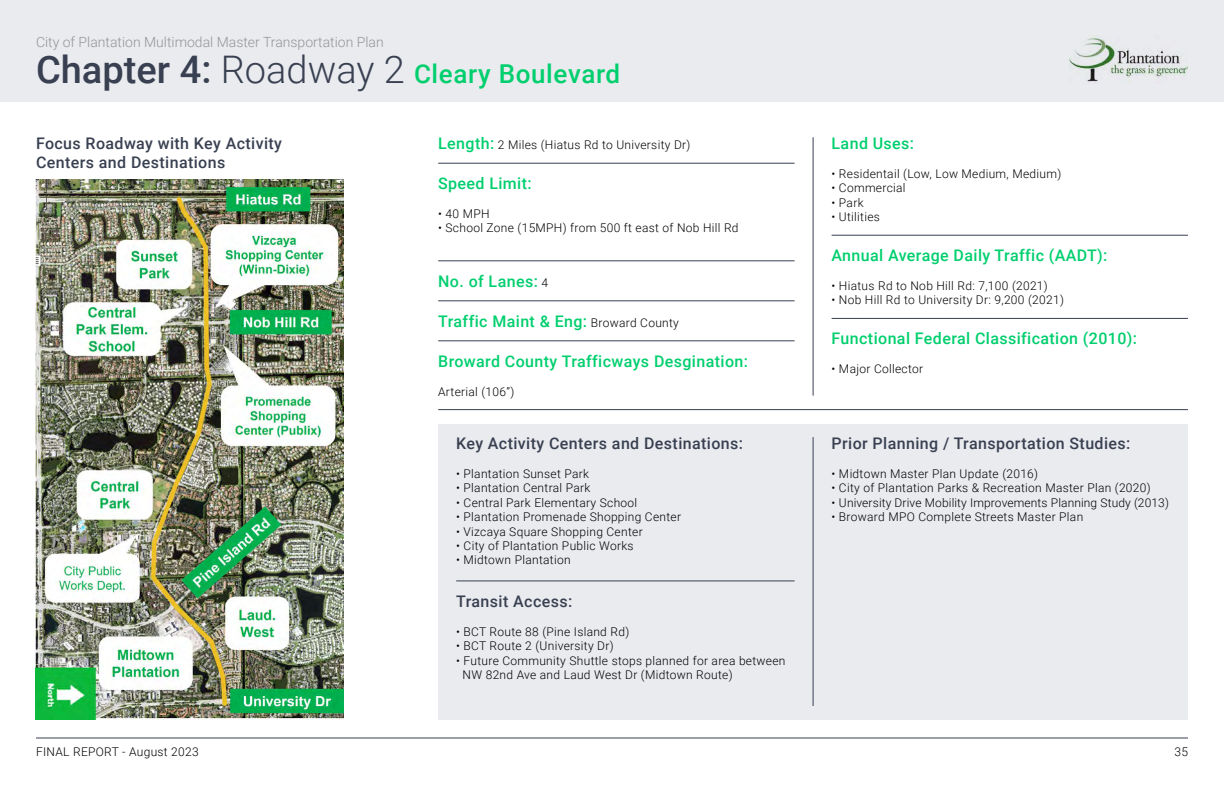
<style>
.page{position:relative;width:1224px;height:792px;background:#fff}
.page>*{position:absolute;margin:0;border:0;box-sizing:border-box;transform-origin:0 0}
.t1{font:500 26px "Roboto";letter-spacing:.025em;color:#00cf6e}
.t2{font:500 16px "Roboto";letter-spacing:.025em;color:#00cf6e}
.t3{font:500 16px/19.2px "Roboto";letter-spacing:.025em;color:#384051}
.t4{font:300 14px "Roboto";color:#939598}
.t5{font:300 12px/14.4px "Roboto";letter-spacing:.025em;color:#000}
.s1{font-size:38px;color:#384051}
.s2{font-weight:300;font-size:38px;color:#384051}
.s3{font-weight:500;font-size:16px;color:#00cf6e}
.s4{font-weight:300;font-size:12px;color:#000}
</style>
<div class="page">
<div style="left:0;top:0;width:1224px;height:101px;background:#eaebef"></div>
<img style="left:1069px;top:37px;width:119px;height:45px">
<hr style="left:36px;top:738px;width:1152px;height:1px;background:#384051">
<img style="left:36px;top:179px;width:307px;height:541px">
<div style="left:438px;top:424px;width:750px;height:296px;background:#eaebef"></div>
<hr style="left:438px;top:163px;width:357px;height:1px;background:#384051">
<hr style="left:456px;top:580px;width:339px;height:1px;background:#384051">
<hr style="left:832px;top:235px;width:356px;height:1px;background:#384051">
<hr style="left:832px;top:318px;width:356px;height:1px;background:#384051">
<hr style="left:438px;top:409px;width:750px;height:1px;background:#384051">
<hr style="left:438px;top:260px;width:357px;height:1px;background:#384051">
<hr style="left:438px;top:300px;width:357px;height:1px;background:#384051">
<hr style="left:438px;top:340px;width:357px;height:1px;background:#384051">
<hr style="left:813px;top:137px;width:1px;height:259px;background:#384051">
<hr style="left:813px;top:437px;width:1px;height:269px;background:#384051">
<p class="t4" style="left:36px;top:32px;width:349px">City of Plantation Multimodal Master Transportation Plan</p>
<h1 class="t1" style="left:36px;top:56px;width:586px"><span class="s1">Chapter 4:</span> <span class="s2">Roadway 2</span> Cleary Boulevard</h1>
<h2 class="t3" style="left:36px;top:133px;width:248px">Focus Roadway with Key Activity<br>Centers and Destinations</h2>
<p class="t5" style="left:36px;top:744px;width:164px">FINAL REPORT - August 2023</p>
<p class="t5" style="left:438px;top:137px;width:254px"><span class="s3">Length:</span> 2 Miles (Hiatus Rd to University Dr)</p>
<h2 class="t2" style="left:438px;top:172px;width:95px">Speed Limit:</h2>
<p class="t5" style="left:438px;top:206px;width:53px">• 40 MPH</p>
<p class="t5" style="left:438px;top:221px;width:302px">• School Zone (15MPH) from 500 ft east of Nob Hill Rd</p>
<h2 class="t2" style="left:438px;top:270px;width:112px">No. of Lanes: <span class="s4">4</span></h2>
<h2 class="t2" style="left:438px;top:310px;width:242px">Traffic Maint &amp; Eng: <span class="s4">Broward County</span></h2>
<h2 class="t2" style="left:438px;top:350px;width:311px">Broward County Trafficways Desgination:</h2>
<p class="t5" style="left:438px;top:384px;width:78px">Arterial (106”)</p>
<h2 class="t3" style="left:456px;top:433px;width:288px">Key Activity Centers and Destinations:</h2>
<p class="t5" style="left:456px;top:466px;width:134px">• Plantation Sunset Park</p>
<p class="t5" style="left:456px;top:480px;width:136px">• Plantation Central Park</p>
<p class="t5" style="left:456px;top:495px;width:183px">• Central Park Elementary School</p>
<p class="t5" style="left:456px;top:509px;width:226px">• Plantation Promenade Shopping Center</p>
<p class="t5" style="left:456px;top:524px;width:188px">• Vizcaya Square Shopping Center</p>
<p class="t5" style="left:456px;top:538px;width:179px">• City of Plantation Public Works</p>
<p class="t5" style="left:456px;top:552px;width:116px">• Midtown Plantation</p>
<h2 class="t3" style="left:456px;top:591px;width:118px">Transit Access:</h2>
<p class="t5" style="left:456px;top:624px;width:175px">• BCT Route 88 (Pine Island Rd)</p>
<p class="t5" style="left:456px;top:638px;width:159px">• BCT Route 2 (University Dr)</p>
<p class="t5" style="left:463px;top:653px;width:324px;text-indent:-6px">• Future Community Shuttle stops planned for area between<br>NW 82nd Ave and Laud West Dr (Midtown Route)</p>
<h2 class="t2" style="left:832px;top:132px;width:84px">Land Uses:</h2>
<p class="t5" style="left:832px;top:166px;width:231px">• Residentail (Low, Low Medium, Medium)</p>
<p class="t5" style="left:832px;top:181px;width:75px">• Commercial</p>
<p class="t5" style="left:832px;top:195px;width:33px">• Park</p>
<p class="t5" style="left:832px;top:209px;width:50px">• Utilities</p>
<h2 class="t2" style="left:832px;top:244px;width:277px">Annual Average Daily Traffic (AADT):</h2>
<p class="t5" style="left:832px;top:278px;width:218px">• Hiatus Rd to Nob Hill Rd: 7,100 (2021)</p>
<p class="t5" style="left:832px;top:293px;width:234px">• Nob Hill Rd to University Dr: 9,200 (2021)</p>
<h2 class="t2" style="left:832px;top:328px;width:307px">Functional Federal Classification (2010):</h2>
<p class="t5" style="left:832px;top:361px;width:93px">• Major Collector</p>
<h2 class="t3" style="left:832px;top:433px;width:300px">Prior Planning / Transportation Studies:</h2>
<p class="t5" style="left:832px;top:466px;width:208px">• Midtown Master Plan Update (2016)</p>
<p class="t5" style="left:832px;top:480px;width:321px">• City of Plantation Parks &amp; Recreation Master Plan (2020)</p>
<p class="t5" style="left:832px;top:495px;width:339px">• University Drive Mobility Improvements Planning Study (2013)</p>
<p class="t5" style="left:832px;top:509px;width:253px">• Broward MPO Complete Streets Master Plan</p>
<p class="t5" style="left:1174px;top:744px;width:15px">35</p>
</div>
